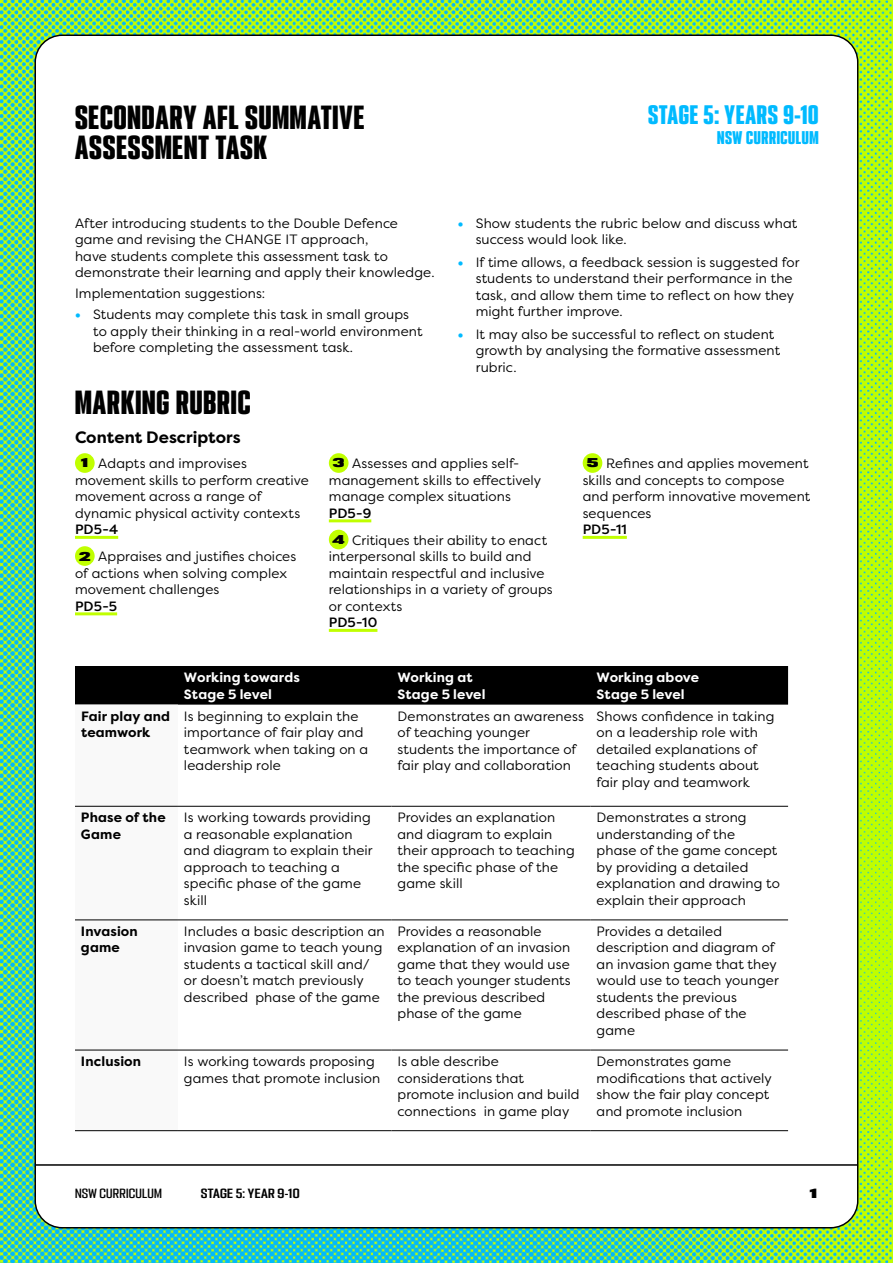
<style>
.page{position:relative;width:893px;height:1263px;background:#fff}
.page>*{position:absolute;margin:0;border:0;box-sizing:border-box;transform-origin:0 0}
.t1{font:30px/30px "PODIUM Sharp 2.11";letter-spacing:.03em;color:#000}
.t2{font:24px "PODIUM Sharp 2.11";letter-spacing:.03em;color:#00baff}
.t3{font:700 16.5px "Filson Pro";color:#000}
.t4{font:16.5px "PODIUM Sharp 2.11";letter-spacing:.035em;color:#00baff}
.t5{font:13.5px/16.5px "Filson Pro";letter-spacing:.01em;color:#000}
.t6{font:700 13.5px/16.5px "Filson Pro";letter-spacing:.01em;color:#fff}
.t7{font:700 13.5px/16.5px "Filson Pro";letter-spacing:.01em;color:#000}
.t8{font:500 13.5px "Filson Pro";letter-spacing:.01em;color:#000}
.t9{font:12px "PODIUM Sharp 4.9";letter-spacing:.025em;color:#000}
.t10{font:12px "PODIUM Sharp 4.8";letter-spacing:.015em;color:#000}
.t11{font:12px "PODIUM Sharp 7.12";color:#000}
.s1{font-weight:900;color:#00baff}
.s2{font-family:"PODIUM Sharp 7.12";font-size:11.55px}
.s3{font-weight:500}
</style>
<div class="page">
<img style="left:0;top:0;width:893px;height:1263px">
<div style="left:35px;top:35px;width:823px;height:1193px;background:#fff;border-radius:27px"></div>
<hr style="left:36px;top:1164px;width:821px;height:2px;background:#000">
<hr style="left:75px;top:536px;width:43px;height:3px;background:#c0ff00">
<hr style="left:75px;top:612px;width:42px;height:3px;background:#c0ff00">
<div style="left:75px;top:453px;width:20px;height:20px;background:#c0ff00;border-radius:50%"></div>
<div style="left:75px;top:546px;width:20px;height:20px;background:#c0ff00;border-radius:50%"></div>
<hr style="left:329px;top:519px;width:42px;height:3px;background:#c0ff00">
<hr style="left:329px;top:629px;width:48px;height:3px;background:#c0ff00">
<div style="left:329px;top:453px;width:19px;height:20px;background:#c0ff00;border-radius:50%"></div>
<div style="left:329px;top:530px;width:19px;height:19px;background:#c0ff00;border-radius:50%"></div>
<hr style="left:583px;top:536px;width:44px;height:3px;background:#c0ff00">
<div style="left:583px;top:453px;width:19px;height:20px;background:#c0ff00;border-radius:50%"></div>
<svg style="left:75px;top:666px;width:713px;height:465px"></svg>
<hr style="left:75px;top:806px;width:103px;height:1px;background:#000">
<hr style="left:178px;top:806px;width:213px;height:1px;background:#000">
<hr style="left:392px;top:806px;width:199px;height:1px;background:#000">
<hr style="left:591px;top:806px;width:197px;height:1px;background:#000">
<hr style="left:75px;top:919px;width:103px;height:1px;background:#000">
<hr style="left:178px;top:919px;width:213px;height:1px;background:#000">
<hr style="left:392px;top:919px;width:199px;height:1px;background:#000">
<hr style="left:591px;top:919px;width:197px;height:1px;background:#000">
<hr style="left:75px;top:1050px;width:103px;height:1px;background:#000">
<hr style="left:178px;top:1050px;width:213px;height:1px;background:#000">
<hr style="left:392px;top:1050px;width:199px;height:1px;background:#000">
<hr style="left:591px;top:1050px;width:197px;height:1px;background:#000">
<hr style="left:75px;top:1130px;width:103px;height:1px;background:#000">
<hr style="left:178px;top:1130px;width:213px;height:1px;background:#000">
<hr style="left:392px;top:1130px;width:199px;height:1px;background:#000">
<hr style="left:591px;top:1130px;width:197px;height:1px;background:#000">
<h1 class="t1" style="left:75px;top:102px;width:291px">SECONDARY AFL SUMMATIVE<br>ASSESSMENT TASK</h1>
<p class="t5" style="left:75px;top:214px;width:361px">After introducing students to the Double Defence game and revising the CHANGE IT approach,<br>have students complete this assessment task to demonstrate their learning and apply their knowledge.</p>
<p class="t5" style="left:75px;top:285px;width:192px">Implementation suggestions:</p>
<p class="t5" style="left:93px;top:306px;width:331px;text-indent:-18px"><span class="s1">•</span> Students may complete this task in small groups to apply their thinking in a real-world environment before completing the assessment task.</p>
<h2 class="t2" style="left:648px;top:99px;width:172px">STAGE 5: YEARS 9-10</h2>
<p class="t4" style="left:717px;top:127px;width:103px">NSW CURRICULUM</p>
<p class="t5" style="left:476px;top:214px;width:323px;text-indent:-18px"><span class="s1">•</span> Show students the rubric below and discuss what success would look like.</p>
<p class="t5" style="left:476px;top:253px;width:325px;text-indent:-18px"><span class="s1">•</span> If time allows, a feedback session is suggested for students to understand their performance in the task, and allow them time to reflect on how they might further improve.</p>
<p class="t5" style="left:476px;top:325px;width:306px;text-indent:-18px"><span class="s1">•</span> It may also be successful to reflect on student growth by analysing the formative assessment rubric.</p>
<h1 class="t1" style="left:75px;top:387px;width:177px">MARKING RUBRIC</h1>
<p class="t3" style="left:75px;top:427px;width:167px">Content Descriptors</p>
<p class="t5" style="left:75px;top:455px;width:235px;text-indent:6px"><span class="s2">1</span> Adapts and improvises movement skills to perform creative movement across a range of dynamic physical activity contexts</p>
<p class="t5" style="left:79px;top:516px;width:219px;line-height:27px;text-indent:-4px"><span class="s3">PD5-4<br></span><span class="s2">2</span> Appraises and justifies choices</p>
<p class="t5" style="left:75px;top:564px;width:214px">of actions when solving complex movement challenges</p>
<p class="t8" style="left:75px;top:597px;width:44px">PD5-5</p>
<p class="t5" style="left:329px;top:455px;width:214px;text-indent:4px"><span class="s2">3</span> Assesses and applies self&shy;management skills to effectively manage complex situations</p>
<p class="t5" style="left:329px;top:499px;width:220px;line-height:27px"><span class="s3">PD5-9<br></span><span class="s2">4</span> Critiques their ability to enact</p>
<p class="t5" style="left:329px;top:548px;width:225px">interpersonal skills to build and maintain respectful and inclusive relationships in a variety of groups or contexts</p>
<p class="t8" style="left:329px;top:613px;width:50px">PD5-10</p>
<p class="t5" style="left:583px;top:455px;width:229px"><span class="s2">5</span> Refines and applies movement skills and concepts to compose and perform innovative movement sequences</p>
<p class="t8" style="left:583px;top:520px;width:46px">PD5-11</p>
<p class="t6" style="left:184px;top:669px;width:117px">Working towards<br>Stage 5 level</p>
<p class="t6" style="left:397px;top:669px;width:89px">Working at<br>Stage 5 level</p>
<p class="t6" style="left:597px;top:669px;width:104px">Working above<br>Stage 5 level</p>
<p class="t7" style="left:81px;top:708px;width:91px">Fair play and teamwork</p>
<p class="t5" style="left:184px;top:707px;width:186px">Is beginning to explain the importance of fair play and teamwork when taking on a leadership role</p>
<p class="t5" style="left:397px;top:707px;width:188px">Demonstrates an awareness of teaching younger students the importance of fair play and collaboration</p>
<p class="t5" style="left:597px;top:707px;width:179px">Shows confidence in taking on a leadership role with detailed explanations of teaching students about fair play and teamwork</p>
<p class="t7" style="left:81px;top:809px;width:86px">Phase of the<br>Game</p>
<p class="t5" style="left:184px;top:809px;width:190px">Is working towards providing a reasonable explanation and diagram to explain their approach to teaching a specific phase of the game skill</p>
<p class="t5" style="left:397px;top:809px;width:179px">Provides an explanation and diagram to explain their approach to teaching the specific phase of the game skill</p>
<p class="t5" style="left:597px;top:809px;width:185px">Demonstrates a strong understanding of the<br>phase of the game concept by providing a detailed explanation and drawing to explain their approach</p>
<p class="t7" style="left:81px;top:923px;width:58px">Invasion game</p>
<p class="t5" style="left:184px;top:923px;width:202px">Includes a basic description an invasion game to teach young students a tactical skill and/ or doesn’t match previously described phase of the game</p>
<p class="t5" style="left:397px;top:922px;width:175px">Provides a reasonable explanation of an invasion game that they would use to teach younger students the previous described phase of the game</p>
<p class="t5" style="left:597px;top:922px;width:184px">Provides a detailed description and diagram of an invasion game that they would use to teach younger students the previous described phase of the game</p>
<p class="t7" style="left:81px;top:1053px;width:62px">Inclusion</p>
<p class="t5" style="left:184px;top:1053px;width:198px">Is working towards proposing games that promote inclusion</p>
<p class="t5" style="left:397px;top:1053px;width:183px">Is able describe considerations that promote inclusion and build connections in game play</p>
<p class="t5" style="left:597px;top:1053px;width:177px">Demonstrates game modifications that actively show the fair play concept and promote inclusion</p>
<p class="t10" style="left:75px;top:1185px;width:89px">NSW CURRICULUM</p>
<p class="t9" style="left:201px;top:1185px;width:100px">STAGE 5: YEAR 9-10</p>
<p class="t11" style="left:809px;top:1185px;width:10px">1</p>
</div>
